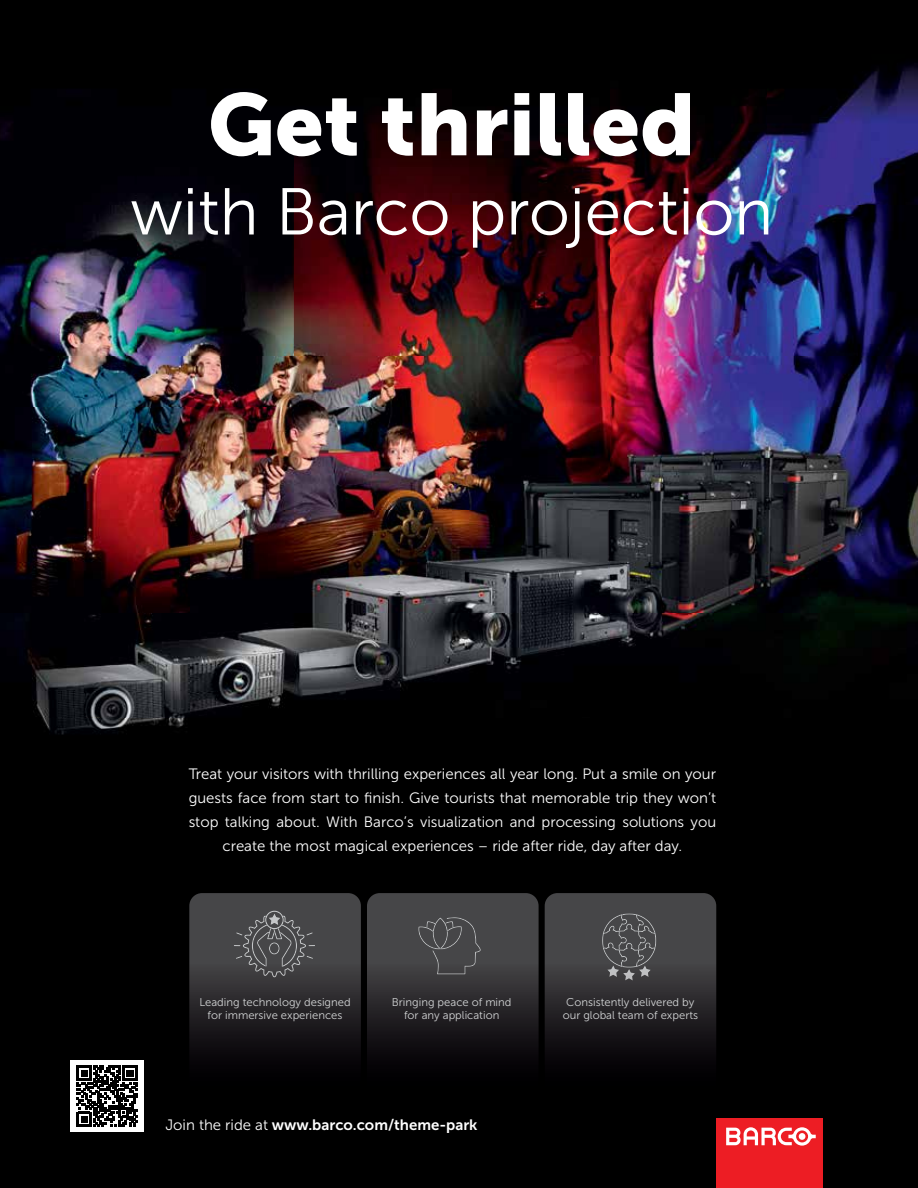
<style>
.page{position:relative;width:918px;height:1188px;background:#000}
.page>*{position:absolute;margin:0;border:0;box-sizing:border-box;transform-origin:0 0}
.t1{font:87px "Museo Sans 900";color:#fff}
.t2{font:66px "Museo Sans 300";letter-spacing:-.005em;color:#fff}
.t3{font:15px/24px "Museo Sans 300";color:#fff;text-align:center}
.t4{font:15px "Museo Sans 700";color:#fff}
.t5{font:11.25px/13.5px "Museo Sans 300";color:#d1d3d4;text-align:center}
.s1{font-family:"Museo Sans 300"}
</style>
<div class="page">
<img style="left:0;top:63px;width:918px;height:672px">
<div style="left:716px;top:1118px;width:107px;height:70px;background:#ed1d24"></div>
<svg style="left:726px;top:1127px;width:90px;height:19px"></svg>
<div style="left:70px;top:1060px;width:74px;height:72px;background:#fff"></div>
<svg style="left:77px;top:1066px;width:60px;height:60px"></svg>
<svg style="left:189px;top:893px;width:172px;height:164px;background:#363437"></svg>
<svg style="left:367px;top:893px;width:172px;height:164px;background:#343335"></svg>
<svg style="left:545px;top:893px;width:171px;height:164px;background:#363437"></svg>
<h1 class="t1" style="left:208px;top:75px;width:489px">Get thrilled</h1>
<h2 class="t2" style="left:130px;top:176px;width:645px">with Barco projection</h2>
<p class="t3" style="left:189px;top:762px;width:529px">Treat your visitors with thrilling experiences all year long. Put a smile on your guests face from start to finish. Give tourists that memorable trip they won’t stop talking about. With Barco’s visualization and processing solutions you create the most magical experiences – ride after ride, day after day.</p>
<p class="t5" style="left:199px;top:995px;width:153px">Leading technology designed for immersive experiences</p>
<p class="t5" style="left:392px;top:995px;width:121px">Bringing peace of mind for any application</p>
<p class="t4" style="left:165px;top:1116px;width:314px"><span class="s1">Join the ride at</span> www.barco.com/theme-park</p>
<p class="t5" style="left:563px;top:995px;width:137px">Consistently delivered by our global team of experts</p>
</div>
